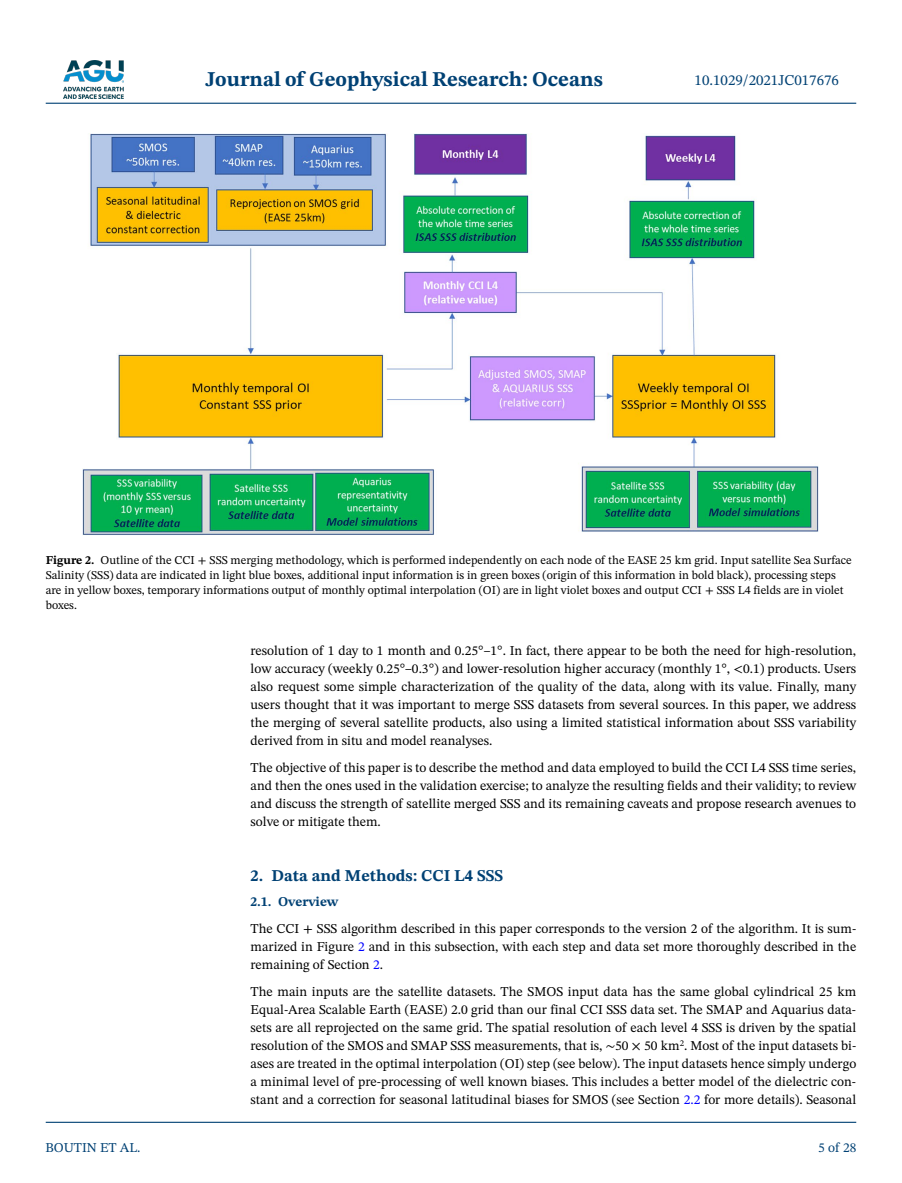
<style>
.page{position:relative;width:902px;height:1183px;background:#fff}
.page>*{position:absolute;margin:0;border:0;box-sizing:border-box;transform-origin:0 0}
.t1{font:700 21px "STIX Two Text";color:#004174}
.t2{font:700 16.5px "STIX Two Text";color:#004174}
.t3{font:15px "STIX Two Text";color:#004174}
.t4{font:13.5px/18px "STIX Two Text";color:#000;text-align:justify}
.t5{font:13.5px "STIX Two Text";color:#004174}
.t6{font:700 13.5px "STIX Two Text";color:#004174}
.t7{font:12px/15px "STIX Two Text";color:#000}
.s1{font-weight:700}
.s2{color:#00f}
.s3{font-family:"STIX Two Math"}
</style>
<div class="page">
<img style="left:63px;top:60px;width:60px;height:39px">
<hr style="left:46px;top:103px;width:810px;height:1px;background:#004174">
<hr style="left:46px;top:1121px;width:810px;height:1px;background:#004174">
<img style="left:82px;top:134px;width:736px;height:401px">
<h1 class="t1" style="left:205px;top:64px;width:399px">Journal of Geophysical Research: Oceans</h1>
<p class="t3" style="left:694px;top:69px;width:146px">10.1029/2021JC017676</p>
<p class="t7" style="left:46px;top:552px;width:807px"><span class="s1">Figure 2.</span> Outline of the CCI + SSS merging methodology, which is performed independently on each node of the EASE 25 km grid. Input satellite Sea Surface Salinity (SSS) data are indicated in light blue boxes, additional input information is in green boxes (origin of this information in bold black), processing steps are in yellow boxes, temporary informations output of monthly optimal interpolation (OI) are in light violet boxes and output CCI + SSS L4 fields are in violet boxes.</p>
<p class="t5" style="left:45px;top:1137px;width:97px">BOUTIN ET AL.</p>
<p class="t4" style="left:250px;top:641px;width:607px">resolution of 1 day to 1 month and 0.25°–1°. In fact, there appear to be both the need for high-resolution, low accuracy (weekly 0.25°–0.3°) and lower-resolution higher accuracy (monthly 1°, &lt;0.1) products. Users also request some simple characterization of the quality of the data, along with its value. Finally, many users thought that it was important to merge SSS datasets from several sources. In this paper, we address the merging of several satellite products, also using a limited statistical information about SSS variability derived from in situ and model reanalyses.</p>
<p class="t4" style="left:250px;top:758px;width:607px">The objective of this paper is to describe the method and data employed to build the CCI L4 SSS time series, and then the ones used in the validation exercise; to analyze the resulting fields and their validity; to review and discuss the strength of satellite merged SSS and its remaining caveats and propose research avenues to solve or mitigate them.</p>
<p class="t2" style="left:250px;top:863px;width:254px">2. Data and Methods: CCI L4 SSS</p>
<p class="t6" style="left:250px;top:891px;width:89px">2.1. Overview</p>
<p class="t4" style="left:250px;top:919px;width:607px">The CCI + SSS algorithm described in this paper corresponds to the version 2 of the algorithm. It is sum&shy;marized in Figure <span class="s2">2</span> and in this subsection, with each step and data set more thoroughly described in the remaining of Section <span class="s2">2</span>.</p>
<p class="t4" style="left:250px;top:982px;width:607px">The main inputs are the satellite datasets. The SMOS input data has the same global cylindrical 25 km Equal-Area Scalable Earth (EASE) 2.0 grid than our final CCI SSS data set. The SMAP and Aquarius data&shy;sets are all reprojected on the same grid. The spatial resolution of each level 4 SSS is driven by the spatial resolution of the SMOS and SMAP SSS measurements, that is, <span class="s3">∼</span>50 × 50 km<sup>2</sup>. Most of the input datasets bi&shy;ases are treated in the optimal interpolation (OI) step (see below). The input datasets hence simply undergo a minimal level of pre-processing of well known biases. This includes a better model of the dielectric con&shy;stant and a correction for seasonal latitudinal biases for SMOS (see Section <span class="s2">2.2</span> for more details). Seasonal</p>
<p class="t5" style="left:818px;top:1137px;width:40px">5 of 28</p>
</div>
